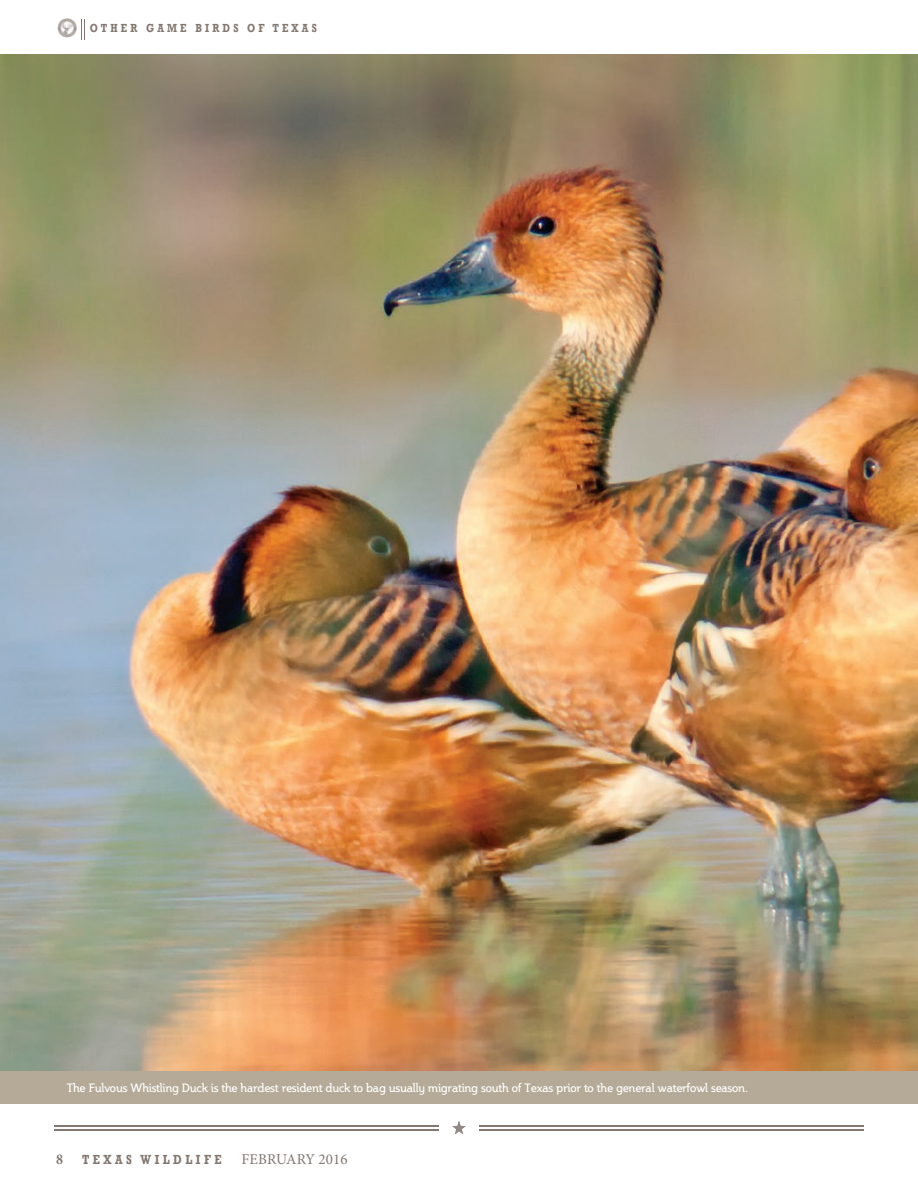
<style>
.page{position:relative;width:918px;height:1188px;background:#fff}
.page>*{position:absolute;margin:0;border:0;box-sizing:border-box;transform-origin:0 0}
.t1{font:15px "Minion Pro";letter-spacing:.01em;color:#837770}
.t2{font:700 condensed 15px "Minion Pro";color:#837770}
.t3{font:700 13.5px "Rockwell";letter-spacing:.325em;color:#837770;scale:.8 1}
.t4{font:12px "Steinem";letter-spacing:-.01em;color:#fff}
.t5{font:700 12px "Rockwell";letter-spacing:.325em;color:#837770;scale:.8 1}
</style>
<div class="page">
<img style="left:0;top:54px;width:918px;height:1017px">
<svg style="left:452px;top:1121px;width:14px;height:13px"></svg>
<hr style="left:479px;top:1125px;width:385px;height:1px;background:#837770">
<hr style="left:479px;top:1130px;width:385px;height:1px;background:#837770">
<hr style="left:54px;top:1125px;width:385px;height:1px;background:#837770">
<hr style="left:54px;top:1130px;width:385px;height:1px;background:#837770">
<svg style="left:81px;top:19px;width:4px;height:20px"></svg>
<img style="left:58px;top:19px;width:19px;height:19px">
<div style="left:0;top:1071px;width:918px;height:33px;background:#b4aa97"></div>
<p class="t5" style="left:90px;top:21px;width:285px">OTHER GAME BIRDS OF TEXAS</p>
<p class="t4" style="left:67px;top:1081px;width:683px">The Fulvous Whistling Duck is the hardest resident duck to bag usually migrating south of Texas prior to the general waterfowl season.</p>
<p class="t2" style="left:56px;top:1149px;width:8px">8</p>
<p class="t3" style="left:82px;top:1152px;width:176px">TEXAS WILDLIFE</p>
<p class="t1" style="left:242px;top:1149px;width:108px">FEBRUARY 2016</p>
</div>
